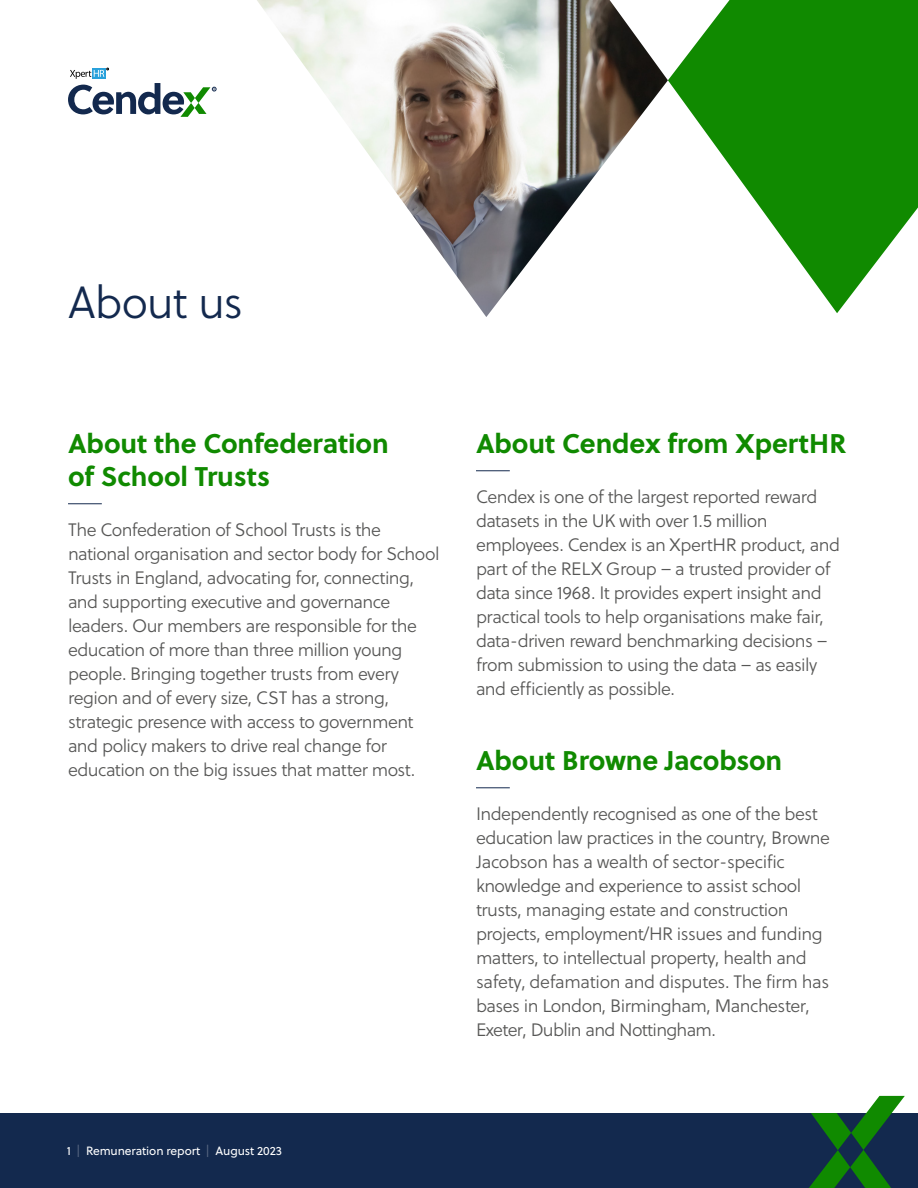
<style>
.page{position:relative;width:918px;height:1188px;background:#fff}
.page>*{position:absolute;margin:0;border:0;box-sizing:border-box;transform-origin:0 0}
.t1{font:45px "Soleil Lt";letter-spacing:-.025em;color:#13294e}
.t2{font:700 27px/33px "Soleil";letter-spacing:-.005em;color:#108a00}
.t3{font:18px/24px "Soleil Lt";letter-spacing:-.03em;color:#575756}
.t4{font:12px "Soleil";letter-spacing:-.01em;color:#fff}
.s1{font-family:"Soleil";font-weight:300}
.s2{color:#5a6983}
</style>
<div class="page">
<div style="left:0;top:1113px;width:918px;height:75px;background:#13294e"></div>
<svg style="left:809px;top:1096px;width:96px;height:92px"></svg>
<svg style="left:68px;top:68px;width:148px;height:49px"></svg>
<hr style="left:68px;top:503px;width:34px;height:1px;background:#13294e">
<hr style="left:476px;top:470px;width:34px;height:1px;background:#13294e">
<hr style="left:476px;top:787px;width:34px;height:1px;background:#13294e">
<svg style="left:668px;top:0;width:250px;height:313px;fill:#108a00"></svg>
<img style="left:257px;top:0;width:411px;height:317px">
<h1 class="t1" style="left:68px;top:271px;width:177px">About us</h1>
<h2 class="t2" style="left:68px;top:426px;width:322px">About the Confederation of School Trusts</h2>
<p class="t3" style="left:68px;top:517px;width:373px">The Confederation of School Trusts is the national organisation and sector body for School Trusts in England, advocating for, connecting, and supporting executive and governance leaders. Our members are responsible for the education of more than three million young people. Bringing together trusts from every region and of every size, CST has a strong, strategic presence with access to government and policy makers to drive real change for education on the big issues that matter most.</p>
<h2 class="t2" style="left:476px;top:426px;width:372px">About Cendex from XpertHR</h2>
<p class="t3" style="left:476px;top:484px;width:366px">Cendex is one of the largest reported reward datasets in the UK with over 1.5 million employees. Cendex is an XpertHR product, and part of the RELX Group – a trusted provider of data since 1968. It provides expert insight and practical tools to help organisations make fair, data-driven reward benchmarking decisions – from submission to using the data – as easily and efficiently as possible.</p>
<h2 class="t2" style="left:476px;top:743px;width:308px">About Browne Jacobson</h2>
<p class="t3" style="left:476px;top:801px;width:356px">Independently recognised as one of the best education law practices in the country, Browne Jacobson has a wealth of sector-specific knowledge and experience to assist <span class="s1">school trusts</span>, managing estate and construction projects, <span class="s1">employment/HR</span> issues and funding matters, to intellectual property, health and safety, defamation and disputes. The firm has bases in London, Birmingham, Manchester, Exeter, Dublin and Nottingham.</p>
<p class="t4" style="left:67px;top:1142px;width:217px">1 <span class="s2">|</span> Remuneration report <span class="s2">|</span> August 2023</p>
</div>
